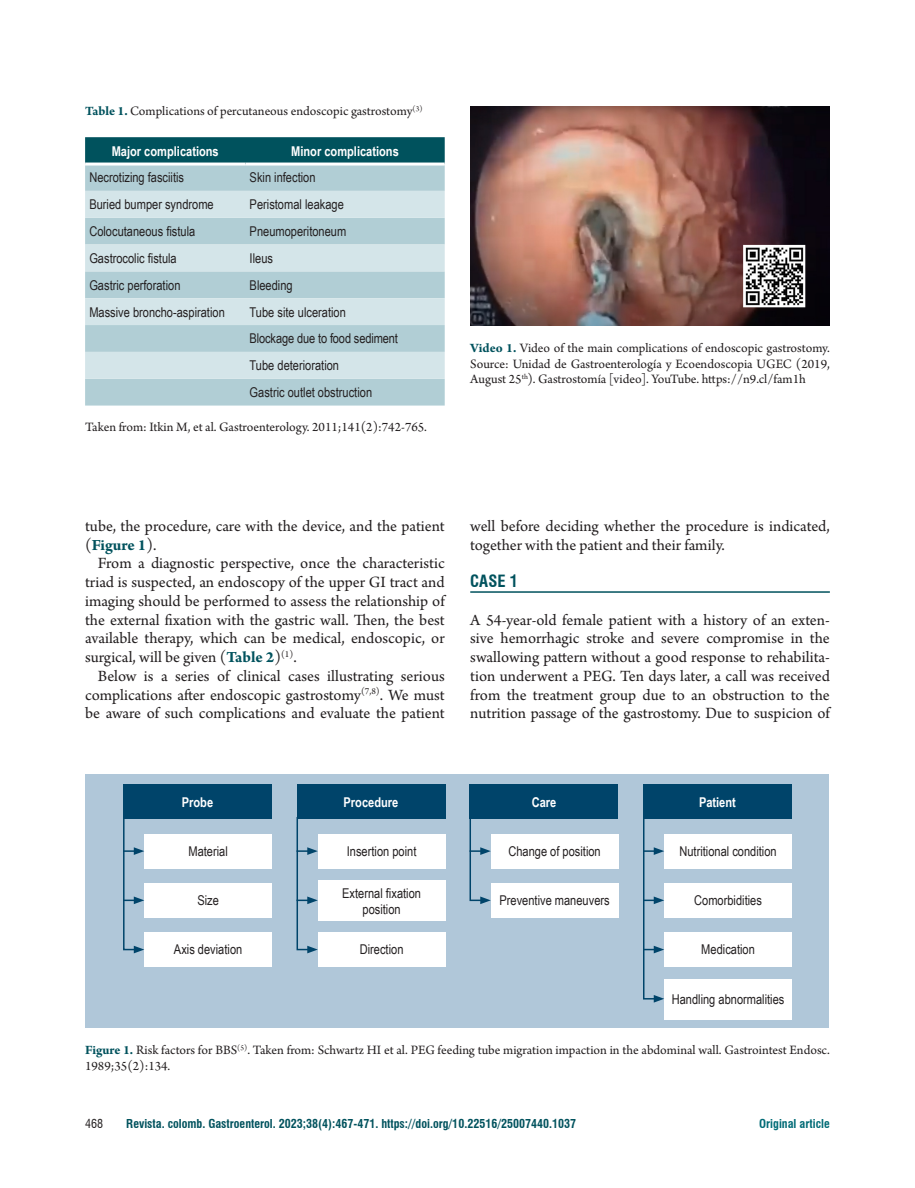
<style>
.page{position:relative;width:915px;height:1188px;background:#fff}
.page>*{position:absolute;margin:0;border:0;box-sizing:border-box;transform-origin:0 0}
.Texto_con_sangría{font:16.5px/18.8px "Arno Pro";color:#231f20}
.Texto{font:16.5px/18.8px "Arno Pro";color:#231f20;text-align:justify}
.Título_1{font:700 condensed 16.5px "Swiss 721 BT";color:#00525d}
.Texto_tabla{font:13.5px/16.2px "Arial Narrow";color:#231f20;text-align:center}
.Títulos_tablas_y_fig{font:13.5px/15.8px "Arno Pro";color:#231f20;text-align:justify}
.Titulos_tabla{font:700 13.5px "Arial Narrow";color:#fff}
.t1{font:700 condensed 12px "Swiss 721 BT";color:#00525d}
.t2{font:700 condensed 12px "Swiss 721 BT";color:#006b76}
.t3{font:condensed 12px "Swiss 721 BT";color:#231f20}
.s1{font-weight:700;color:#00525d}
</style>
<div class="page">
<hr style="left:470px;top:591px;width:359px;height:2px;background:#00525d">
<div style="left:85px;top:774px;width:743px;height:253px;background:#b0c7d9"></div>
<svg style="left:85px;top:137px;width:359px;height:26px;background:#065661"></svg>
<div style="left:85px;top:166px;width:359px;height:240px;background:#b1ced5"></div>
<svg style="left:85px;top:191px;width:359px;height:188px;background:#c5dbe0"></svg>
<img style="left:470px;top:106px;width:359px;height:219px">
<div style="left:123px;top:785px;width:149px;height:34px;background:#00446a"></div>
<div style="left:469px;top:785px;width:149px;height:34px;background:#00446a"></div>
<div style="left:296px;top:785px;width:149px;height:34px;background:#00446a"></div>
<div style="left:642px;top:785px;width:149px;height:34px;background:#00446a"></div>
<div style="left:144px;top:834px;width:128px;height:34px;background:#fff"></div>
<div style="left:490px;top:834px;width:128px;height:34px;background:#fff"></div>
<div style="left:318px;top:834px;width:127px;height:34px;background:#fff"></div>
<div style="left:664px;top:834px;width:127px;height:34px;background:#fff"></div>
<div style="left:144px;top:883px;width:128px;height:34px;background:#fff"></div>
<div style="left:490px;top:883px;width:128px;height:34px;background:#fff"></div>
<div style="left:318px;top:880px;width:127px;height:41px;background:#fff"></div>
<div style="left:664px;top:883px;width:127px;height:34px;background:#fff"></div>
<div style="left:144px;top:933px;width:128px;height:34px;background:#fff"></div>
<div style="left:318px;top:933px;width:127px;height:34px;background:#fff"></div>
<div style="left:664px;top:933px;width:127px;height:34px;background:#fff"></div>
<div style="left:664px;top:979px;width:127px;height:41px;background:#fff"></div>
<svg style="left:123px;top:819px;width:21px;height:134px"></svg>
<svg style="left:469px;top:819px;width:21px;height:85px"></svg>
<svg style="left:296px;top:815px;width:22px;height:138px"></svg>
<svg style="left:642px;top:815px;width:22px;height:188px"></svg>
<p class="Títulos_tablas_y_fig" style="left:85px;top:104px;width:339px"><span class="s1">Table 1.</span> Complications of percutaneous endoscopic gastrostomy<sup>(3)</sup></p>
<p class="Titulos_tabla" style="left:112px;top:141px;width:109px">Major complications</p>
<p class="Titulos_tabla" style="left:291px;top:141px;width:109px">Minor complications</p>
<p class="Texto_tabla" style="left:89px;top:169px;width:96px">Necrotizing fasciitis</p>
<p class="Texto_tabla" style="left:249px;top:169px;width:67px">Skin infection</p>
<p class="Texto_tabla" style="left:89px;top:196px;width:126px">Buried bumper syndrome</p>
<p class="Texto_tabla" style="left:249px;top:196px;width:96px">Peristomal leakage</p>
<p class="Texto_tabla" style="left:89px;top:223px;width:107px">Colocutaneous fistula</p>
<p class="Texto_tabla" style="left:249px;top:223px;width:98px">Pneumoperitoneum</p>
<p class="Texto_tabla" style="left:89px;top:250px;width:89px">Gastrocolic fistula</p>
<p class="Texto_tabla" style="left:249px;top:250px;width:25px">Ileus</p>
<p class="Texto_tabla" style="left:89px;top:276px;width:93px">Gastric perforation</p>
<p class="Texto_tabla" style="left:249px;top:276px;width:45px">Bleeding</p>
<p class="Texto_tabla" style="left:89px;top:303px;width:137px">Massive broncho-aspiration</p>
<p class="Texto_tabla" style="left:249px;top:303px;width:98px">Tube site ulceration</p>
<p class="Texto_tabla" style="left:249px;top:330px;width:150px">Blockage due to food sediment</p>
<p class="Texto_tabla" style="left:249px;top:357px;width:91px">Tube deterioration</p>
<p class="Texto_tabla" style="left:249px;top:384px;width:124px">Gastric outlet obstruction</p>
<p class="Títulos_tablas_y_fig" style="left:85px;top:420px;width:343px">Taken from: Itkin M, et al. Gastroenterology. 2011;141(2):742-765.</p>
<p class="Títulos_tablas_y_fig" style="left:470px;top:341px;width:361px"><span class="s1">Video 1.</span> Video of the main complications of endoscopic gastrostomy.<br>Source: Unidad de Gastroenterología y Ecoendoscopia UGEC (2019, August 25<sup>th</sup>). Gastrostomía [video]. YouTube. https://n9.cl/fam1h</p>
<p class="Texto_con_sangría" style="left:85px;top:517px;width:361px">tube, the procedure, care with the device, and the patient (<span class="s1">Figure 1</span>).</p>
<p class="Texto_con_sangría" style="left:85px;top:555px;width:361px;text-align:justify;text-indent:13px">From a diagnostic perspective, once the characteristic triad is suspected, an endoscopy of the upper GI tract and imaging should be performed to assess the relationship of the external fixation with the gastric wall. Then, the best available therapy, which can be medical, endoscopic, or surgical, will be given (<span class="s1">Table 2</span>)<sup>(1)</sup>.</p>
<p class="Texto_con_sangría" style="left:85px;top:667px;width:361px;text-align:justify;text-indent:13px">Below is a series of clinical cases illustrating serious complications after endoscopic gastrostomy<sup>(7,8)</sup>. We must be aware of such complications and evaluate the patient</p>
<p class="Texto_con_sangría" style="left:470px;top:517px;width:361px">well before deciding whether the procedure is indicated, together with the patient and their family.</p>
<p class="Título_1" style="left:470px;top:571px;width:49px">CASE 1</p>
<p class="Texto" style="left:470px;top:611px;width:361px">A 54-year-old female patient with a history of an exten&shy;sive hemorrhagic stroke and severe compromise in the swallowing pattern without a good response to rehabilita&shy;tion underwent a PEG. Ten days later, a call was received from the treatment group due to an obstruction to the nutrition passage of the gastrostomy. Due to suspicion of</p>
<p class="Titulos_tabla" style="left:182px;top:792px;width:33px">Probe</p>
<p class="Titulos_tabla" style="left:343px;top:792px;width:56px">Procedure</p>
<p class="Titulos_tabla" style="left:531px;top:792px;width:26px">Care</p>
<p class="Titulos_tabla" style="left:698px;top:792px;width:38px">Patient</p>
<p class="Texto_tabla" style="left:188px;top:843px;width:41px">Material</p>
<p class="Texto_tabla" style="left:347px;top:843px;width:71px">Insertion point</p>
<p class="Texto_tabla" style="left:508px;top:843px;width:94px">Change of position</p>
<p class="Texto_tabla" style="left:679px;top:843px;width:99px">Nutritional condition</p>
<p class="Texto_tabla" style="left:197px;top:892px;width:23px">Size</p>
<p class="Texto_tabla" style="left:499px;top:892px;width:112px">Preventive maneuvers</p>
<p class="Texto_tabla" style="left:342px;top:884px;width:80px">External fixation position</p>
<p class="Texto_tabla" style="left:694px;top:892px;width:69px">Comorbidities</p>
<p class="Texto_tabla" style="left:174px;top:941px;width:70px">Axis deviation</p>
<p class="Texto_tabla" style="left:359px;top:941px;width:45px">Direction</p>
<p class="Texto_tabla" style="left:701px;top:941px;width:55px">Medication</p>
<p class="Texto_tabla" style="left:671px;top:991px;width:114px">Handling abnormalities</p>
<p class="Títulos_tablas_y_fig" style="left:85px;top:1043px;width:746px"><span class="s1">Figure 1.</span> Risk factors for BBS<sup>(5)</sup>. Taken from: Schwartz HI et al. PEG feeding tube migration impaction in the abdominal wall. Gastrointest Endosc.<br>1989;35(2):134.</p>
<p class="t3" style="left:85px;top:1116px;width:19px">468</p>
<p class="t1" style="left:126px;top:1117px;width:451px">Revista. colomb. Gastroenterol. 2023;38(4):467-471. https://doi.org/10.22516/25007440.1037</p>
<p class="t2" style="left:759px;top:1117px;width:72px">Original article</p>
</div>
